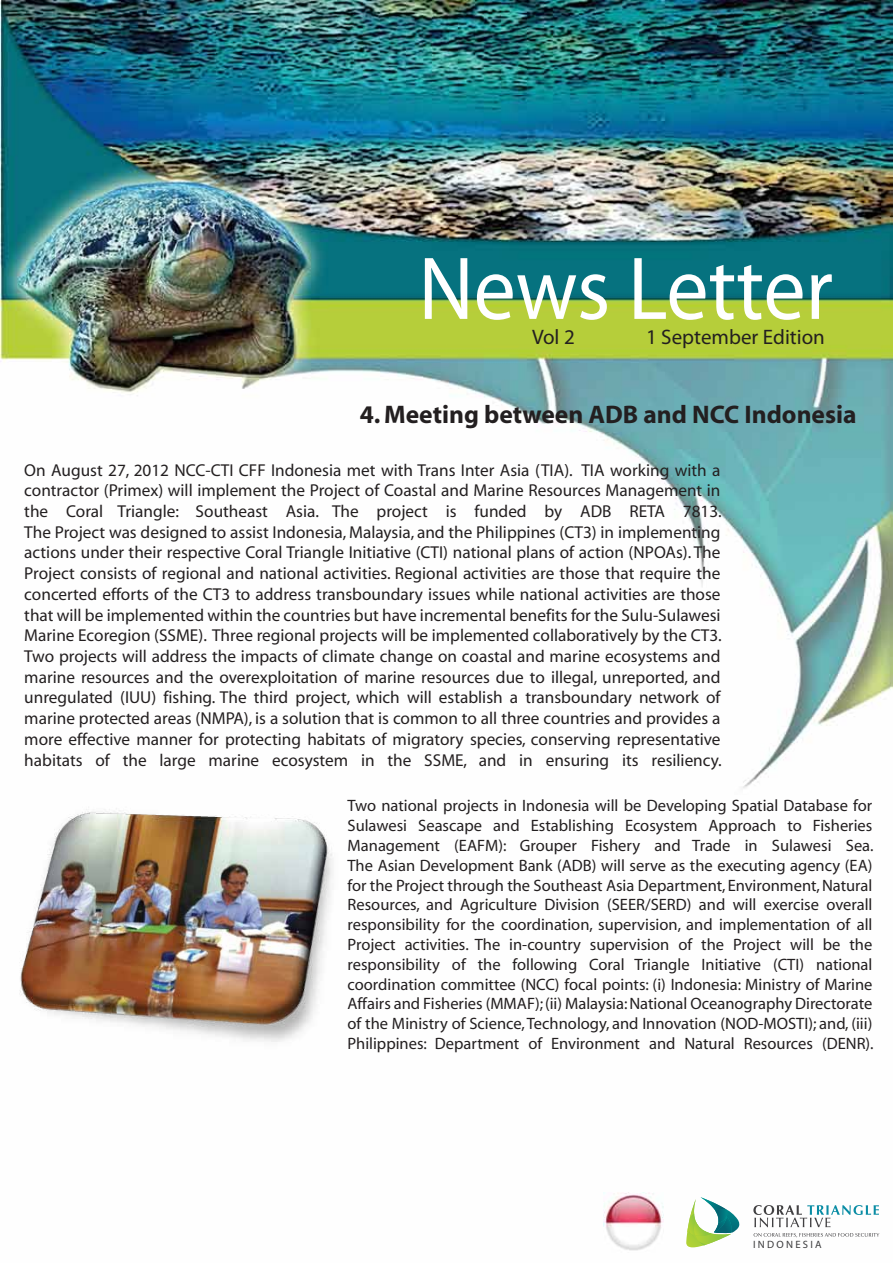
<style>
.page{position:relative;width:893px;height:1263px;background:#fff}
.page>*{position:absolute;margin:0;border:0;box-sizing:border-box;transform-origin:0 0}
.t1{font:90px "Myriad Pro";color:#fff;scale:.93 1}
.t2{font:700 25.5px "Myriad";color:#231f20}
.t3{font:21px "Myriad Pro";color:#231f20}
.t4{font:17.25px/20.7px "Myriad";color:#231f20;text-align:justify}
.t5{font:16.5px/19.8px "Myriad";color:#231f20;text-align:justify}
.t6{font:10.65px "Myriad Pro";color:#3a3a3c}
</style>
<div class="page">
<img style="left:0;top:0;width:893px;height:1248px">
<svg style="left:686px;top:1197px;width:54px;height:50px"></svg>
<svg style="left:753px;top:1205px;width:126px;height:22px"></svg>
<svg style="left:754px;top:1233px;width:125px;height:4px"></svg>
<img style="left:603px;top:1192px;width:60px;height:59px">
<img style="left:0;top:799px;width:360px;height:260px">
<h1 class="t1" style="left:418px;top:233px;width:447px">News Letter</h1>
<p class="t3" style="left:532px;top:324px;width:44px">Vol 2</p>
<p class="t3" style="left:646px;top:324px;width:180px">1 September Edition</p>
<h2 class="t2" style="left:360px;top:401px;width:498px">4. Meeting between ADB and NCC Indonesia</h2>
<p class="t4" style="left:24px;top:460px;width:699px">On August 27, 2012 NCC-CTI CFF Indonesia met with Trans Inter Asia (TIA). TIA working with a contractor (Primex) will implement the Project of Coastal and Marine Resources Management in the Coral Triangle: Southeast Asia. The project is funded by ADB RETA 7813.<br>The Project was designed to assist Indonesia, Malaysia, and the Philippines (CT3) in implementing actions under their respective Coral Triangle Initiative (CTI) national plans of action (NPOAs). The Project consists of regional and national activities. Regional activities are those that require the concerted efforts of the CT3 to address transboundary issues while national activities are those that will be implemented within the countries but have incremental benefits for the Sulu-Sulawesi Marine Ecoregion (SSME). Three regional projects will be implemented collaboratively by the CT3.<br>Two projects will address the impacts of climate change on coastal and marine ecosystems and marine resources and the overexploitation of marine resources due to illegal, unreported, and unregulated (IUU) fishing. The third project, which will establish a transboundary network of marine protected areas (NMPA), is a solution that is common to all three countries and provides a more effective manner for protecting habitats of migratory species, conserving representative habitats of the large marine ecosystem in the SSME, and in ensuring its resiliency.</p>
<p class="t5" style="left:348px;top:797px;width:528px">Two national projects in Indonesia will be Developing Spatial Database for Sulawesi Seascape and Establishing Ecosystem Approach to Fisheries Management (EAFM): Grouper Fishery and Trade in Sulawesi Sea.<br>The Asian Development Bank (ADB) will serve as the executing agency (EA) for the Project through the Southeast Asia Department, Environment, Natural Resources, and Agriculture Division (SEER/SERD) and will exercise overall responsibility for the coordination, supervision, and implementation of all Project activities. The in-country supervision of the Project will be the responsibility of the following Coral Triangle Initiative (CTI) national coordination committee (NCC) focal points: (i) Indonesia: Ministry of Marine Affairs and Fisheries (MMAF); (ii) Malaysia: National Oceanography Directorate of the Ministry of Science, Technology, and Innovation (NOD-MOSTI); and, (iii)<br>Philippines: Department of Environment and Natural Resources (DENR).</p>
<p class="t6" style="left:753px;top:1238px;width:70px">I N D O N E S I A</p>
</div>
